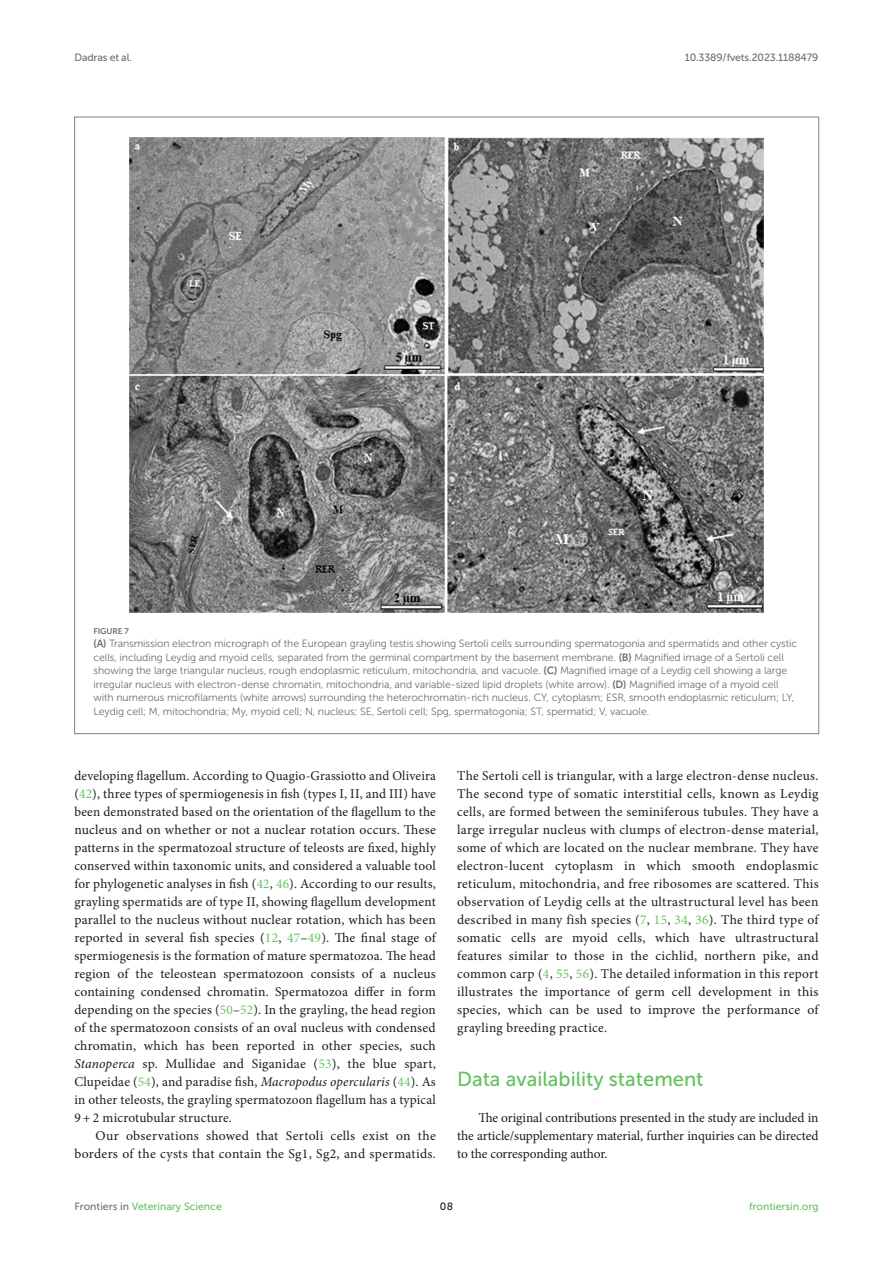
<style>
.page{position:relative;width:893px;height:1263px;background:#fff}
.page>*{position:absolute;margin:0;border:0;box-sizing:border-box;transform-origin:0 0}
.HEAD_1{font:20.25px "Museo Sans 500";color:#65c161}
.TEXT{font:13.5px/18px "Minion Pro";letter-spacing:.02em;color:#1b1c1b;text-align:justify}
.TEXT_FLUSH{font:13.5px/18px "Minion Pro";letter-spacing:-.005em;color:#1b1c1b;text-align:justify}
.FIG_LEG{font:10.5px/13.5px "Museo Sans 300";letter-spacing:-.01em;color:#706f70}
.t1{font:10.5px "Museo Sans 500";color:#65c161}
.t2{font:10.5px "Museo Sans 500";letter-spacing:-.015em;color:#706f70}
.t3{font:10.5px "Museo Sans 500";color:#1b1c1b}
.FIG_HD{font:8.25px "Museo Sans 700";letter-spacing:-.01em;color:#706f70}
.s1{font-family:"Museo Sans 700"}
.s2{color:#65c161}
.s3{font-style:italic}
.s4{color:#706f70}
</style>
<div class="page">
<img style="left:129px;top:137px;width:635px;height:476px">
<p class="t2" style="left:74px;top:51px;width:59px">Dadras et al.</p>
<p class="t2" style="left:685px;top:51px;width:135px">10.3389/fvets.2023.1188479</p>
<p class="FIG_HD" style="left:94px;top:626px;width:37px">FIGURE 7</p>
<p class="FIG_LEG" style="left:94px;top:637px;width:705px"><span class="s1">(A)</span> Transmission electron micrograph of the European grayling testis showing Sertoli cells surrounding spermatogonia and spermatids and other cystic cells, including Leydig and myoid cells, separated from the germinal compartment by the basement membrane. <span class="s1">(B)</span> Magnified image of a Sertoli cell showing the large triangular nucleus, rough endoplasmic reticulum, mitochondria, and vacuole. <span class="s1">(C)</span> Magnified image of a Leydig cell showing a large irregular nucleus with electron-dense chromatin, mitochondria, and variable-sized lipid droplets (white arrow). <span class="s1">(D)</span> Magnified image of a myoid cell with numerous microfilaments (white arrows) surrounding the heterochromatin-rich nucleus. CY, cytoplasm; ESR, smooth endoplasmic reticulum; LY, Leydig cell; M, mitochondria; My, myoid cell; N, nucleus; SE, Sertoli cell; Spg, spermatogonia; ST, spermatid; V, vacuole.</p>
<p class="TEXT" style="left:74px;top:767px;width:363px">developing flagellum. According to Quagio-Grassiotto and Oliveira (<span class="s2">42</span>), three types of spermiogenesis in fish (types I, II, and III) have been demonstrated based on the orientation of the flagellum to the nucleus and on whether or not a nuclear rotation occurs. These patterns in the spermatozoal structure of teleosts are fixed, highly conserved within taxonomic units, and considered a valuable tool for phylogenetic analyses in fish (<span class="s2">42</span>, <span class="s2">46</span>). According to our results, grayling spermatids are of type II, showing flagellum development parallel to the nucleus without nuclear rotation, which has been reported in several fish species (<span class="s2">12</span>, <span class="s2">47</span>–<span class="s2">49</span>). The final stage of spermiogenesis is the formation of mature spermatozoa. The head region of the teleostean spermatozoon consists of a nucleus containing condensed chromatin. Spermatozoa differ in form depending on the species (<span class="s2">50</span>–<span class="s2">52</span>). In the grayling, the head region of the spermatozoon consists of an oval nucleus with condensed chromatin, which has been reported in other species, such <span class="s3">Stanoperca</span> sp. Mullidae and Siganidae (<span class="s2">53</span>), the blue spart, Clupeidae (<span class="s2">54</span>), and paradise fish, <span class="s3">Macropodus opercularis</span> (<span class="s2">44</span>). As in other teleosts, the grayling spermatozoon flagellum has a typical 9 + 2 microtubular structure.</p>
<p class="TEXT" style="left:74px;top:1127px;width:363px;text-align:right">Our observations showed that Sertoli cells exist on the borders of the cysts that contain the Sg1, Sg2, and spermatids.</p>
<p class="TEXT" style="left:457px;top:767px;width:363px">The Sertoli cell is triangular, with a large electron-dense nucleus.<br>The second type of somatic interstitial cells, known as Leydig cells, are formed between the seminiferous tubules. They have a large irregular nucleus with clumps of electron-dense material, some of which are located on the nuclear membrane. They have electron-lucent cytoplasm in which smooth endoplasmic reticulum, mitochondria, and free ribosomes are scattered. This observation of Leydig cells at the ultrastructural level has been described in many fish species (<span class="s2">7</span>, <span class="s2">15</span>, <span class="s2">34</span>, <span class="s2">36</span>). The third type of somatic cells are myoid cells, which have ultrastructural features similar to those in the cichlid, northern pike, and common carp (<span class="s2">4</span>, <span class="s2">55</span>, <span class="s2">56</span>). The detailed information in this report illustrates the importance of germ cell development in this species, which can be used to improve the performance of grayling breeding practice.</p>
<p class="HEAD_1" style="left:457px;top:1068px;width:248px">Data availability statement</p>
<p class="TEXT_FLUSH" style="left:457px;top:1109px;width:363px;text-indent:21px">The original contributions presented in the study are included in the article/supplementary material, further inquiries can be directed to the corresponding author.</p>
<p class="t1" style="left:74px;top:1200px;width:149px"><span class="s4">Frontiers in</span> Veterinary Science</p>
<p class="t3" style="left:440px;top:1200px;width:15px">08</p>
<p class="t1" style="left:749px;top:1200px;width:71px">frontiersin.org</p>
</div>
